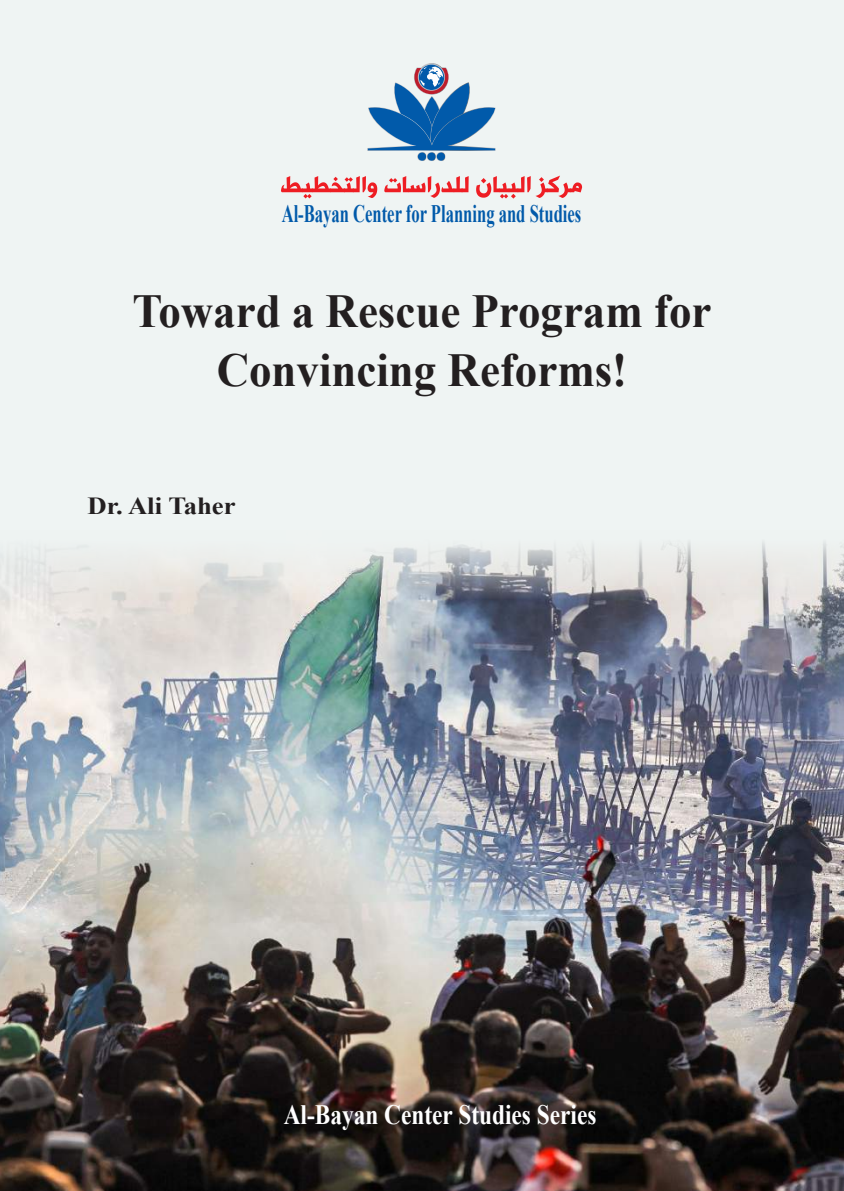
<style>
.page{position:relative;width:844px;height:1191px;background:#fff}
.page>*{position:absolute;margin:0;border:0;box-sizing:border-box;transform-origin:0 0}
.t1{font:700 47.25px/59.5px "Times New Roman";color:#231f20;text-align:center;scale:.95 1}
.t2{font:700 28px "Times New Roman";color:#fff;scale:.83 1}
.t3{font:700 25.2px "Times New Roman";color:#015aaa;scale:.66 1}
.t4{font:700 24.5px "Times New Roman";color:#231f20;scale:1.09 1}
</style>
<div class="page">
<div style="left:0;top:0;width:843px;height:1191px;background:#eff4f3"></div>
<img style="left:0;top:542px;width:843px;height:649px">
<svg style="left:281px;top:176px;width:301px;height:23px"></svg>
<svg style="left:367px;top:63px;width:128px;height:98px"></svg>
<div style="left:437px;top:152px;width:8px;height:9px;background:#015aaa;border-radius:50%"></div>
<div style="left:418px;top:152px;width:8px;height:9px;background:#015aaa;border-radius:50%"></div>
<p class="t3" style="left:281px;top:195px;width:455px">Al-Bayan Center for Planning and Studies</p>
<p class="t1" style="left:132px;top:280px;width:610px">Toward a Rescue Program for<br>Convincing Reforms!</p>
<p class="t4" style="left:87px;top:488px;width:137px">Dr. Ali Taher</p>
<p class="t2" style="left:283px;top:1094px;width:378px">Al-Bayan Center Studies Series</p>
</div>
